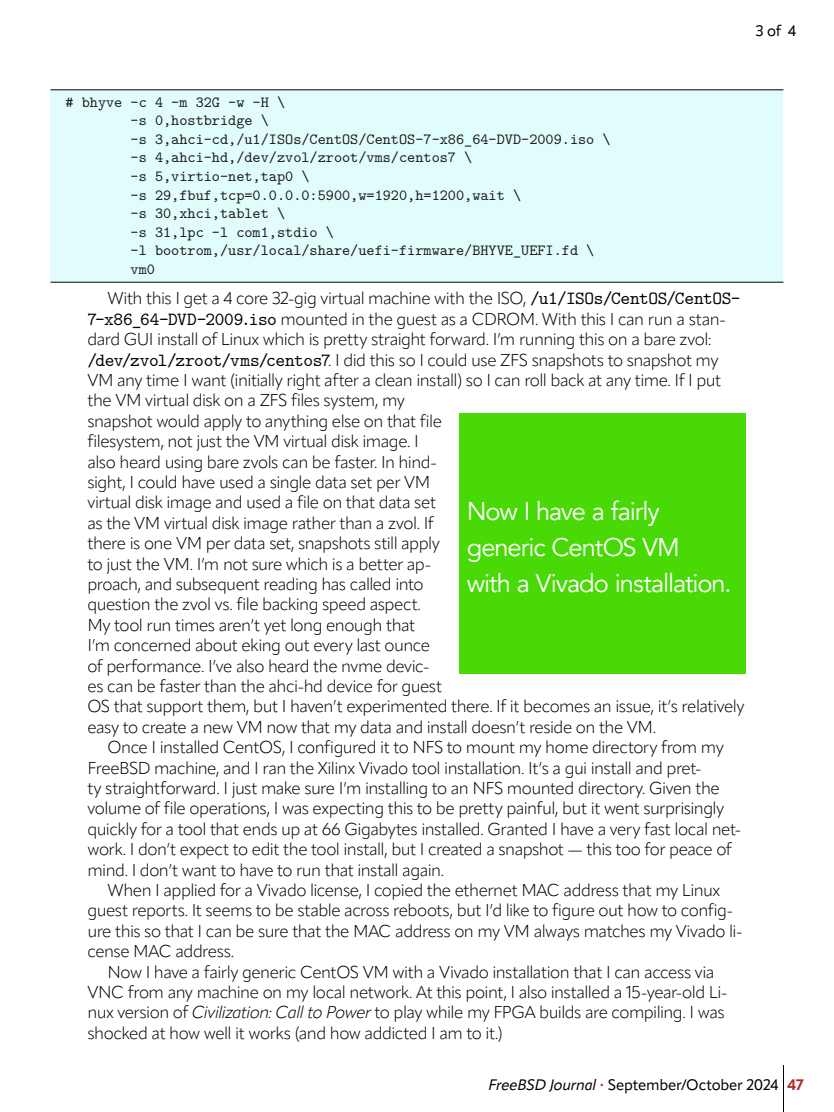
<style>
.page{position:relative;width:834px;height:1112px;background:#fff}
.page>*{position:absolute;margin:0;border:0;box-sizing:border-box;transform-origin:0 0}
.t1{font:25.5px/36px "Avenir";letter-spacing:-.04em;color:#fff}
.t2{font:300 17px/20.4px "Apparat";letter-spacing:-.03em;color:#000}
.t3{font:15.5px/18.6px "LM Mono 10";color:#1a1a1a}
.t4{font:15px "Apparat";letter-spacing:-.015em;color:#000}
.s1{font-family:"LM Mono 10";font-weight:400;font-size:18.5px}
.s2{font-style:italic}
.s3{font-size:9px;color:#ac2b28}
.s4{font-weight:700;color:#ac2b28}
</style>
<div class="page">
<hr style="left:783px;top:1065px;width:1px;height:47px;background:#000">
<div style="left:50px;top:90px;width:734px;height:192px;background:#e1fdfb"></div>
<hr style="left:50px;top:90px;width:734px;height:1px;background:#000">
<hr style="left:50px;top:282px;width:734px;height:1px;background:#000">
<div style="left:459px;top:413px;width:287px;height:261px;background:#49d907"></div>
<p class="t4" style="left:756px;top:22px;width:42px">3 of 4</p>
<p class="t3" style="left:131px;top:92px;width:482px;text-indent:-65px"># bhyve -c 4 -m 32G -w -H \<br>-s 0,hostbridge \<br>-s 3,ahci-cd,/u1/ISOs/CentOS/CentOS-7-x86_64-DVD-2009.iso \ -s 4,ahci-hd,/dev/zvol/zroot/vms/centos7 \<br>-s 5,virtio-net,tap0 \<br>-s 29,fbuf,tcp=0.0.0.0:5900,w=1920,h=1200,wait \<br>-s 30,xhci,tablet \<br>-s 31,lpc -l com1,stdio \<br>-l bootrom,/usr/local/share/uefi-firmware/BHYVE_UEFI.fd \ vm0</p>
<p class="t2" style="left:87px;top:288px;width:659px;text-indent:20px">With this I get a 4 core 32-gig virtual machine with the ISO, <span class="s1">/u1/ISOs/CentOS/CentOS-7-x86_64-DVD-2009.iso</span> mounted in the guest as a CDROM. With this I can run a stan&shy;dard GUI install of Linux which is pretty straight forward. I’m running this on a bare zvol: <span class="s1">/dev/zvol/zroot/vms/centos7</span>. I did this so I could use ZFS snapshots to snapshot my VM any time I want (initially right after a clean install) so I can roll back at any time. If I put the VM virtual disk on a ZFS files system, my<br>snapshot would apply to anything else on that file<br>filesystem, not just the VM virtual disk image. I<br>also heard using bare zvols can be faster. In hind-<br>sight, I could have used a single data set per VM<br>virtual disk image and used a file on that data set<br>as the VM virtual disk image rather than a zvol. If<br>there is one VM per data set, snapshots still apply<br>to just the VM. I’m not sure which is a better ap-<br>proach, and subsequent reading has called into<br>question the zvol vs. file backing speed aspect.<br>My tool run times aren’t yet long enough that<br>I’m concerned about eking out every last ounce<br>of performance. I’ve also heard the nvme devic-<br>es can be faster than the ahci-hd device for guest<br>OS that support them, but I haven’t experimented there. If it becomes an issue, it’s relatively easy to create a new VM now that my data and install doesn’t reside on the VM.</p>
<p class="t2" style="left:88px;top:737px;width:655px;text-indent:20px">Once I installed CentOS, I configured it to NFS to mount my home directory from my FreeBSD machine, and I ran the Xilinx Vivado tool installation. It’s a gui install and pret-<br>ty straightforward. I just make sure I’m installing to an NFS mounted directory. Given the volume of file operations, I was expecting this to be pretty painful, but it went surprisingly quickly for a tool that ends up at 66 Gigabytes installed. Granted I have a very fast local net&shy;work. I don’t expect to edit the tool install, but I created a snapshot — this too for peace of mind. I don’t want to have to run that install again.</p>
<p class="t2" style="left:107px;top:880px;width:614px">When I applied for a Vivado license, I copied the ethernet MAC address that my Linux</p>
<p class="t2" style="left:88px;top:900px;width:647px">guest reports. It seems to be stable across reboots, but I’d like to figure out how to config-</p>
<p class="t2" style="left:88px;top:921px;width:656px">ure this so that I can be sure that the MAC address on my VM always matches my Vivado li-</p>
<p class="t2" style="left:88px;top:941px;width:148px">cense MAC address.</p>
<p class="t2" style="left:107px;top:961px;width:608px">Now I have a fairly generic CentOS VM with a Vivado installation that I can access via</p>
<p class="t2" style="left:88px;top:982px;width:642px">VNC from any machine on my local network. At this point, I also installed a 15-year-old Li-</p>
<p class="t2" style="left:88px;top:1002px;width:639px">nux version of <span class="s2">Civilization: Call to Power</span> to play while my FPGA builds are compiling. I was</p>
<p class="t2" style="left:88px;top:1023px;width:417px">shocked at how well it works (and how addicted I am to it.)</p>
<h1 class="t1" style="left:467px;top:494px;width:266px">Now I have a fairly generic CentOS VM<br>with a Vivado installation.</h1>
<p class="t4" style="left:489px;top:1076px;width:316px"><span class="s2">FreeBSD Journal</span> <span class="s3">•</span> September/October 2024 <span class="s4">47</span></p>
</div>
